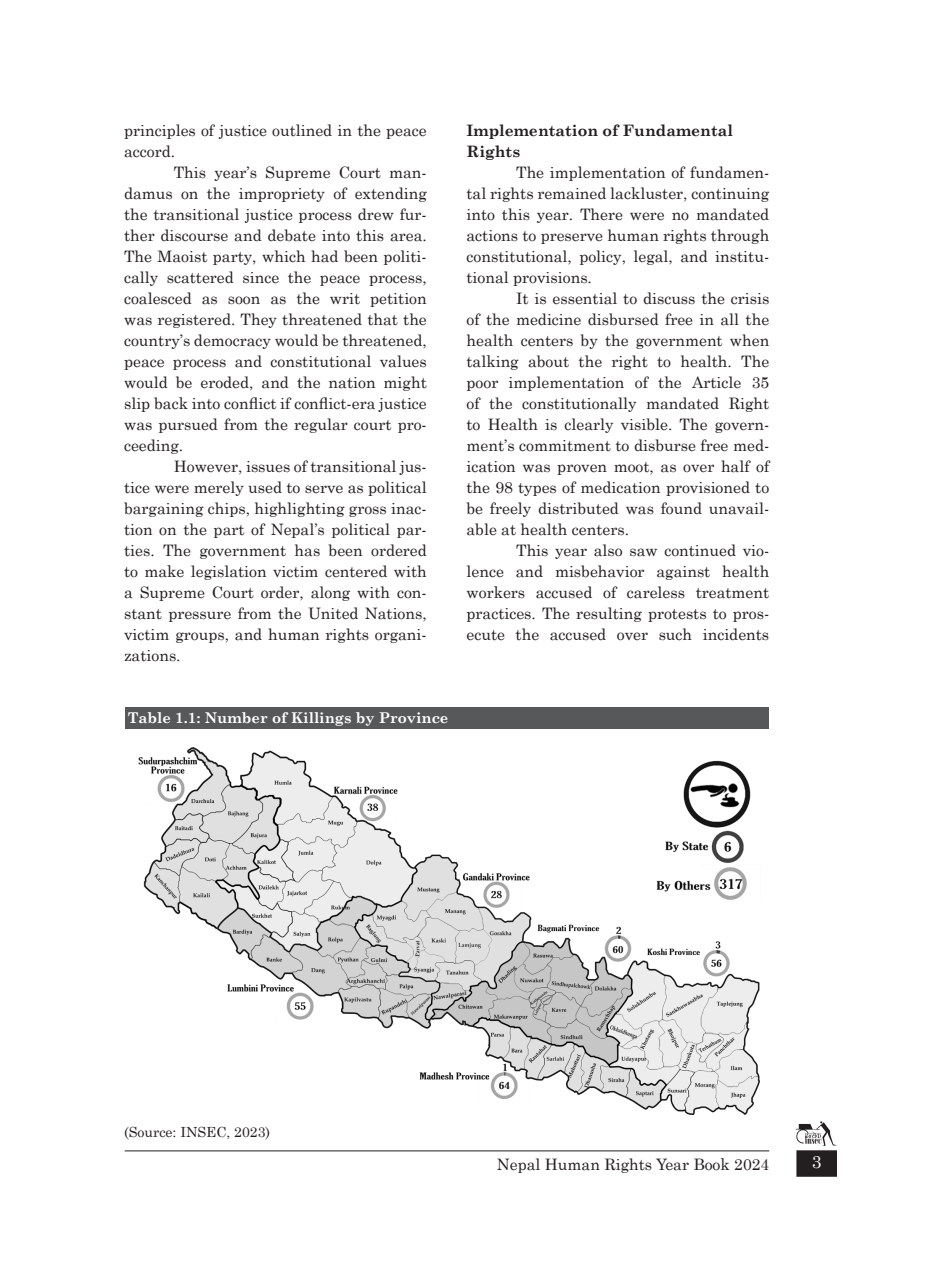
<style>
.page{position:relative;width:943px;height:1265px;background:#fff}
.page>*{position:absolute;margin:0;border:0;box-sizing:border-box;transform-origin:0 0}
.t1{font:17.5px "Century Schoolbook";color:#fff}
.t2{font:15.75px/21px "Century Schoolbook";color:#231f20;text-align:justify}
.t3{font:700 15.75px/21px "Century Schoolbook";color:#231f20}
.t4{font:15.75px "Century";color:#231f20}
.t5{font:700 14.88px "Century Schoolbook";color:#fff}
.t6{font:14px "Century Schoolbook";color:#231f20}
</style>
<div class="page">
<hr style="left:125px;top:1150px;width:644px;height:1px;background:#231f20">
<div style="left:796px;top:1150px;width:41px;height:27px;background:#231f20;border:2px solid #231f20"></div>
<svg style="left:795px;top:1121px;width:42px;height:25px"></svg>
<div style="left:125px;top:707px;width:643px;height:22px;background:#57585a"></div>
<img style="left:138px;top:748px;width:622px;height:367px">
<p class="t2" style="left:124px;top:118px;width:304px">principles of justice outlined in the peace accord.</p>
<p class="t2" style="left:124px;top:160px;width:304px;text-indent:50px">This year’s Supreme Court man&shy;damus on the impropriety of extending the transitional justice process drew fur&shy;ther discourse and debate into this area.<br>The Maoist party, which had been politi&shy;cally scattered since the peace process, coalesced as soon as the writ petition was registered. They threatened that the country’s democracy would be threatened, peace process and constitutional values would be eroded, and the nation might slip back into conflict if conflict-era justice was pursued from the regular court pro&shy;ceeding.</p>
<p class="t2" style="left:124px;top:454px;width:304px;text-indent:50px">However, issues of transitional jus&shy;tice were merely used to serve as political bargaining chips, highlighting gross inac&shy;tion on the part of Nepal’s political par&shy;ties. The government has been ordered to make legislation victim centered with a Supreme Court order, along with con&shy;stant pressure from the United Nations, victim groups, and human rights organi&shy;zations.</p>
<p class="t3" style="left:466px;top:119px;width:268px">Implementation of Fundamental<br>Rights</p>
<p class="t2" style="left:466px;top:160px;width:304px;text-indent:50px">The implementation of fundamen&shy;tal rights remained lackluster, continuing into this year. There were no mandated actions to preserve human rights through constitutional, policy, legal, and institu&shy;tional provisions.</p>
<p class="t2" style="left:466px;top:286px;width:304px;text-indent:50px">It is essential to discuss the crisis of the medicine disbursed free in all the health centers by the government when talking about the right to health. The poor implementation of the Article 35 of the constitutionally mandated Right to Health is clearly visible. The govern&shy;ment’s commitment to disburse free med&shy;ication was proven moot, as over half of the 98 types of medication provisioned to be freely distributed was found unavail&shy;able at health centers.</p>
<p class="t2" style="left:466px;top:538px;width:304px;text-indent:50px">This year also saw continued vio&shy;lence and misbehavior against health workers accused of careless treatment practices. The resulting protests to pros&shy;ecute the accused over such incidents</p>
<p class="t5" style="left:128px;top:706px;width:322px">Table 1.1: Number of Killings by Province</p>
<p class="t6" style="left:124px;top:1121px;width:147px">(Source: INSEC, 2023)</p>
<p class="t4" style="left:497px;top:1151px;width:274px">Nepal Human Rights Year Book 2024</p>
<p class="t1" style="left:812px;top:1147px;width:11px">3</p>
</div>
